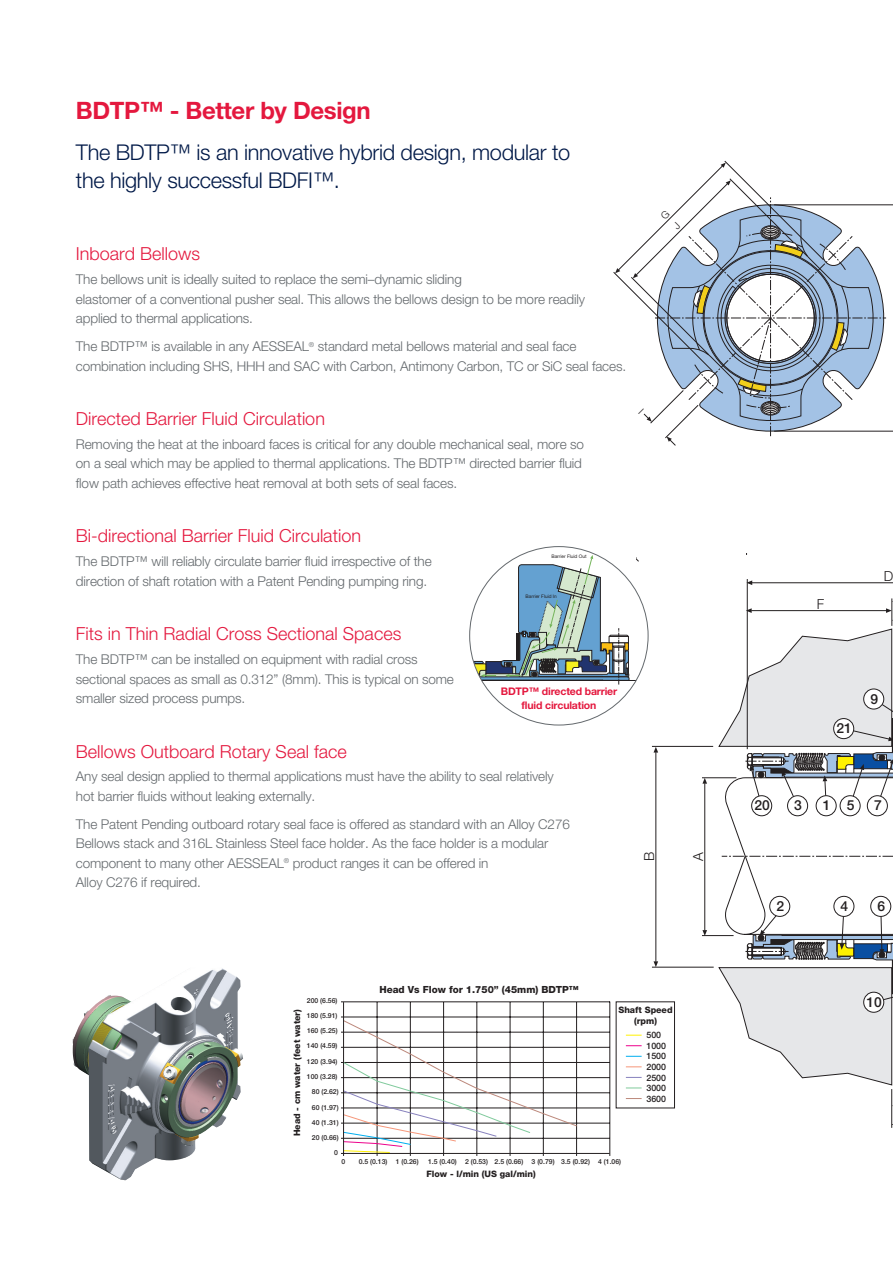
<style>
.page{position:relative;width:893px;height:1263px;background:#fff}
.page>*{position:absolute;margin:0;border:0;box-sizing:border-box;transform-origin:0 0}
.Headline{font:700 24px "Helvetica Neue LTW1 G";letter-spacing:-.015em;color:#e4183e}
.Subline{font:300 21.75px/28.5px "Helvetica Neue LTW1 G";letter-spacing:-.015em;color:#001948}
.Subheader_Red{font:300 18px "Helvetica Neue LTW1 G";color:#e4183e}
.t1{font:500 13.8px "Helvetica Neue LTW1 G";color:#231f20}
.t2{font:300 13.8px "Helvetica Neue LTW1 G";color:#231f20}
.Body_copy{font:300 13.5px/19.5px "Helvetica Neue LTW1 G";letter-spacing:-.01em;color:#64696d}
.Caption_red{font:700 10.5px/13.5px "Helvetica Neue LTW1 G";letter-spacing:-.015em;color:#e4183e;text-align:center}
.t3{font:800 9.9px "Helvetica Neue LTW1 G";color:#231f20}
.t4{font:800 8.85px/10.6px "Helvetica Neue LTW1 G";color:#231f20;text-align:center}
.t5{font:500 8.85px/10.6px "Helvetica Neue LTW1 G";color:#231f20}
.t6{font:500 6.9px "Helvetica Neue LTW1 G";color:#231f20}
.t7{font:500 6.9px "Helvetica Neue";color:#231f20}
.t8{font:4.8px "Helvetica Neue";color:#231f20}
</style>
<div class="page">
<hr style="left:747px;top:579px;width:1px;height:170px;background:#231f20">
<svg style="left:746px;top:580px;width:6px;height:5px"></svg>
<hr style="left:752px;top:582px;width:141px;height:1px;background:#231f20">
<hr style="left:891px;top:1089px;width:1px;height:39px;background:#231f20">
<hr style="left:702px;top:935px;width:31px;height:1px;background:#231f20">
<hr style="left:652px;top:746px;width:61px;height:1px;background:#231f20">
<hr style="left:702px;top:777px;width:34px;height:1px;background:#231f20">
<hr style="left:652px;top:967px;width:62px;height:1px;background:#231f20">
<svg style="left:702px;top:930px;width:5px;height:6px"></svg>
<svg style="left:702px;top:778px;width:5px;height:6px"></svg>
<hr style="left:704px;top:783px;width:1px;height:147px;background:#231f20">
<svg style="left:653px;top:961px;width:5px;height:6px"></svg>
<svg style="left:653px;top:747px;width:5px;height:5px"></svg>
<hr style="left:655px;top:752px;width:1px;height:210px;background:#231f20">
<svg style="left:636px;top:553px;width:112px;height:9px"></svg>
<svg style="left:717px;top:598px;width:176px;height:488px"></svg>
<hr style="left:774px;top:204px;width:119px;height:1px;background:#231f20">
<hr style="left:774px;top:431px;width:119px;height:1px;background:#231f20">
<img style="left:73px;top:968px;width:170px;height:212px">
<hr style="left:377px;top:1002px;width:1px;height:154px;background:#231f20">
<hr style="left:410px;top:1002px;width:1px;height:154px;background:#231f20">
<hr style="left:443px;top:1002px;width:1px;height:154px;background:#231f20">
<hr style="left:477px;top:1002px;width:1px;height:154px;background:#231f20">
<hr style="left:510px;top:1002px;width:1px;height:154px;background:#231f20">
<hr style="left:543px;top:1002px;width:1px;height:154px;background:#231f20">
<hr style="left:576px;top:1002px;width:1px;height:154px;background:#231f20">
<hr style="left:610px;top:1001px;width:1px;height:155px;background:#231f20">
<hr style="left:341px;top:1001px;width:269px;height:1px;background:#231f20">
<hr style="left:341px;top:1017px;width:269px;height:1px;background:#231f20">
<hr style="left:341px;top:1032px;width:269px;height:1px;background:#231f20">
<hr style="left:341px;top:1047px;width:269px;height:1px;background:#231f20">
<hr style="left:341px;top:1062px;width:269px;height:1px;background:#231f20">
<hr style="left:341px;top:1077px;width:269px;height:1px;background:#231f20">
<hr style="left:341px;top:1092px;width:269px;height:1px;background:#231f20">
<hr style="left:341px;top:1108px;width:269px;height:1px;background:#231f20">
<hr style="left:341px;top:1123px;width:269px;height:1px;background:#231f20">
<hr style="left:341px;top:1138px;width:269px;height:1px;background:#231f20">
<svg style="left:342px;top:1019px;width:236px;height:134px"></svg>
<hr style="left:343px;top:1002px;width:1px;height:154px;background:#231f20">
<hr style="left:341px;top:1153px;width:269px;height:1px;background:#231f20">
<div style="left:616px;top:1001px;width:59px;height:107px;background:#fff;border:1px solid #231f20"></div>
<svg style="left:626px;top:1035px;width:16px;height:1px"></svg>
<svg style="left:626px;top:1045px;width:16px;height:1px"></svg>
<svg style="left:626px;top:1056px;width:16px;height:1px"></svg>
<svg style="left:626px;top:1066px;width:16px;height:1px"></svg>
<svg style="left:626px;top:1077px;width:16px;height:1px"></svg>
<svg style="left:626px;top:1087px;width:16px;height:1px"></svg>
<svg style="left:626px;top:1098px;width:16px;height:1px"></svg>
<hr style="left:470px;top:680px;width:167px;height:1px;background:#231f20">
<svg style="left:470px;top:553px;width:160px;height:131px"></svg>
<svg style="left:613px;top:160px;width:273px;height:286px"></svg>
<p class="Headline" style="left:76px;top:95px;width:296px">BDTP™ - Better by Design</p>
<p class="Subline" style="left:76px;top:138px;width:496px">The BDTP™ is an innovative hybrid design, modular to the highly successful BDFI™.</p>
<p class="Subheader_Red" style="left:76px;top:243px;width:126px">Inboard Bellows</p>
<p class="Body_copy" style="left:76px;top:270px;width:511px">The bellows unit is ideally suited to replace the semi–dynamic sliding<br>elastomer of a conventional pusher seal. This allows the bellows design to be more readily applied to thermal applications.</p>
<p class="Body_copy" style="left:76px;top:337px;width:552px">The BDTP™ is available in any AESSEAL<sup>®</sup> standard metal bellows material and seal face combination including SHS, HHH and SAC with Carbon, Antimony Carbon, TC or SiC seal faces.</p>
<p class="Subheader_Red" style="left:76px;top:408px;width:251px">Directed Barrier Fluid Circulation</p>
<p class="Body_copy" style="left:76px;top:434px;width:510px">Removing the heat at the inboard faces is critical for any double mechanical seal, more so on a seal which may be applied to thermal applications. The BDTP™ directed barrier fluid flow path achieves effective heat removal at both sets of seal faces.</p>
<p class="Subheader_Red" style="left:76px;top:525px;width:287px">Bi-directional Barrier Fluid Circulation</p>
<p class="Body_copy" style="left:76px;top:552px;width:357px">The BDTP™ will reliably circulate barrier fluid irrespective of the direction of shaft rotation with a Patent Pending pumping ring.</p>
<p class="Subheader_Red" style="left:76px;top:623px;width:327px">Fits in Thin Radial Cross Sectional Spaces</p>
<p class="Body_copy" style="left:76px;top:649px;width:380px">The BDTP™ can be installed on equipment with radial cross sectional spaces as small as 0.312” (8mm). This is typical on some smaller sized process pumps.</p>
<p class="Subheader_Red" style="left:76px;top:740px;width:272px">Bellows Outboard Rotary Seal face</p>
<p class="Body_copy" style="left:76px;top:767px;width:479px">Any seal design applied to thermal applications must have the ability to seal relatively hot barrier fluids without leaking externally.</p>
<p class="Body_copy" style="left:76px;top:814px;width:495px">The Patent Pending outboard rotary seal face is offered as standard with an Alloy C276<br>Bellows stack and 316L Stainless Steel face holder. As the face holder is a modular component to many other AESSEAL<sup>®</sup> product ranges it can be offered in<br>Alloy C276 if required.</p>
<p class="t8" style="left:551px;top:553px;width:37px">Barrier Fluid Out</p>
<p class="t8" style="left:526px;top:593px;width:33px">Barrier Fluid In</p>
<p class="Caption_red" style="left:501px;top:685px;width:118px">BDTP™ directed barrier fluid circulation</p>
<p class="t2" style="left:641px;top:861px;width:11px;rotate:-90deg">B</p>
<p class="t2" style="left:690px;top:861px;width:10px;rotate:-90deg">A</p>
<p class="t6" style="left:307px;top:996px;width:32px">200 (6.56)</p>
<p class="t3" style="left:379px;top:984px;width:201px">Head Vs Flow for 1.750” (45mm) BDTP™</p>
<p class="t4" style="left:292px;top:1136px;width:129px;rotate:-90deg">Head - cm water (feet water)</p>
<p class="t6" style="left:307px;top:1011px;width:32px">180 (5.91)</p>
<p class="t6" style="left:307px;top:1026px;width:32px">160 (5.25)</p>
<p class="t6" style="left:307px;top:1042px;width:32px">140 (4.59)</p>
<p class="t6" style="left:307px;top:1057px;width:32px">120 (3.94)</p>
<p class="t6" style="left:307px;top:1072px;width:32px">100 (3.28)</p>
<p class="t6" style="left:312px;top:1088px;width:28px">80 (2.62)</p>
<p class="t6" style="left:312px;top:1103px;width:28px">60 (1.97)</p>
<p class="t6" style="left:312px;top:1118px;width:28px">40 (1.31)</p>
<p class="t6" style="left:312px;top:1133px;width:28px">20 (0.66)</p>
<p class="t7" style="left:334px;top:1147px;width:5px">0</p>
<p class="t4" style="left:618px;top:1005px;width:56px">Shaft Speed (rpm)</p>
<p class="t5" style="left:646px;top:1029px;width:21px">500<br>1000<br>1500<br>2000<br>2500<br>3000<br>3600</p>
<p class="t6" style="left:341px;top:1157px;width:5px">0</p>
<p class="t6" style="left:359px;top:1157px;width:61px">0.5 (0.13) 1 (0.26)</p>
<p class="t6" style="left:428px;top:1157px;width:195px">1.5 (0.40) 2 (0.53) 2.5 (0.66) 3 (0.79) 3.5 (0.92) 4 (1.06)</p>
<p class="t4" style="left:426px;top:1169px;width:111px">Flow - l/min (US gal/min)</p>
<p class="t2" style="left:817px;top:595px;width:9px">F</p>
<p class="t2" style="left:884px;top:567px;width:11px">D</p>
<p class="t1" style="left:837px;top:720px;width:17px">21</p>
<p class="t1" style="left:870px;top:690px;width:9px">9</p>
<p class="t1" style="left:754px;top:797px;width:17px">20</p>
<p class="t1" style="left:794px;top:797px;width:9px">3</p>
<p class="t1" style="left:823px;top:797px;width:33px">1 5</p>
<p class="t1" style="left:874px;top:797px;width:9px">7</p>
<p class="t1" style="left:776px;top:898px;width:9px">2</p>
<p class="t1" style="left:841px;top:898px;width:9px">4</p>
<p class="t1" style="left:877px;top:898px;width:9px">6</p>
<p class="t1" style="left:867px;top:994px;width:17px">10</p>
</div>
